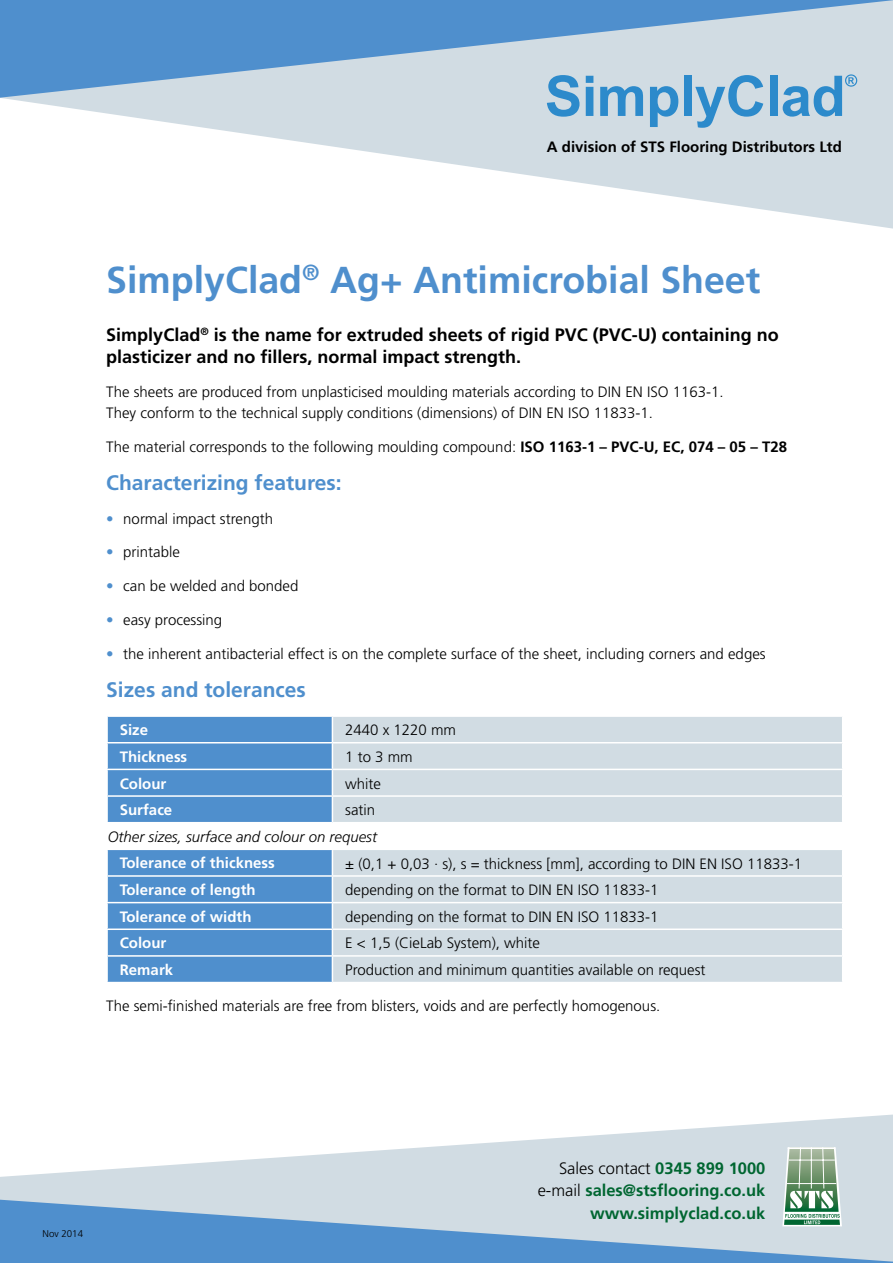
<style>
.page{position:relative;width:893px;height:1263px;background:#fff}
.page>*{position:absolute;margin:0;border:0;box-sizing:border-box;transform-origin:0 0}
.t1{font:700 37.5px "Frutiger";color:#4f8fcd}
.t2{font:700 21px "Frutiger";color:#4f8fcd}
.t3{font:700 18px/22.5px "Frutiger";color:#000}
.t4{font:700 16.5px/22.5px "Frutiger";color:#006631;text-align:right}
.t5{font:300 15px/21px "Frutiger";color:#000}
.t6{font:700 15px "Frutiger";color:#fff}
.t7{font:700 15px "Frutiger";color:#000}
.t8{font:italic 300 15px "Frutiger";color:#000}
.t9{font:300 9.75px "Frutiger";color:#000}
.s1{font-weight:700}
.s2{color:#4f8fcd}
.s3{font-weight:300;color:#000}
</style>
<div class="page">
<svg style="left:9px;top:99px;width:884px;height:130px"></svg>
<svg style="left:547px;top:99px;width:32px;height:18px"></svg>
<svg style="left:586px;top:99px;width:7px;height:17px"></svg>
<svg style="left:600px;top:99px;width:43px;height:17px"></svg>
<svg style="left:650px;top:99px;width:28px;height:28px"></svg>
<div style="left:684px;top:76px;width:8px;height:40px;background:#2c8acb"></div>
<svg style="left:695px;top:99px;width:68px;height:29px;background:#9ac0da"></svg>
<div style="left:770px;top:76px;width:7px;height:40px;background:#2c8acb"></div>
<svg style="left:783px;top:99px;width:74px;height:18px"></svg>
<svg style="left:0;top:0;width:893px;height:99px;background:#8bb3d7"></svg>
<svg style="left:0;top:1114px;width:893px;height:85px;fill:#d1dce3"></svg>
<svg style="left:0;top:1199px;width:893px;height:64px;background:#8db3d7"></svg>
<svg style="left:782px;top:1147px;width:60px;height:79px"></svg>
<hr style="left:786px;top:1147px;width:50px;height:2px;background:#fff">
<div style="left:108px;top:717px;width:224px;height:265px;background:#4f8fcd"></div>
<div style="left:333px;top:717px;width:509px;height:265px;background:#d1dce3"></div>
<div style="left:107px;top:823px;width:736px;height:26px;background:#fff"></div>
<hr style="left:106px;top:742px;width:226px;height:1px;background:#fff">
<hr style="left:332px;top:742px;width:511px;height:1px;background:#fff">
<hr style="left:106px;top:769px;width:226px;height:1px;background:#fff">
<hr style="left:332px;top:769px;width:511px;height:1px;background:#fff">
<hr style="left:106px;top:795px;width:226px;height:2px;background:#fff">
<hr style="left:332px;top:795px;width:511px;height:2px;background:#fff">
<hr style="left:106px;top:822px;width:226px;height:1px;background:#fff">
<hr style="left:332px;top:822px;width:511px;height:1px;background:#fff">
<hr style="left:106px;top:848px;width:226px;height:2px;background:#fff">
<hr style="left:332px;top:848px;width:511px;height:2px;background:#fff">
<hr style="left:106px;top:875px;width:226px;height:2px;background:#fff">
<hr style="left:332px;top:875px;width:511px;height:2px;background:#fff">
<hr style="left:106px;top:902px;width:226px;height:1px;background:#fff">
<hr style="left:332px;top:902px;width:511px;height:1px;background:#fff">
<hr style="left:106px;top:928px;width:226px;height:2px;background:#fff">
<hr style="left:332px;top:928px;width:511px;height:2px;background:#fff">
<hr style="left:106px;top:955px;width:226px;height:2px;background:#fff">
<hr style="left:332px;top:955px;width:511px;height:2px;background:#fff">
<p class="t7" style="left:547px;top:138px;width:297px">A division of STS Flooring Distributors Ltd</p>
<h1 class="t1" style="left:106px;top:258px;width:656px">SimplyClad<sup>®</sup> Ag+ Antimicrobial Sheet</h1>
<p class="t3" style="left:106px;top:323px;width:674px">SimplyClad<sup>®</sup> is the name for extruded sheets of rigid PVC (PVC-U) containing no plasticizer and no fillers, normal impact strength.</p>
<p class="t5" style="left:106px;top:381px;width:619px">The sheets are produced from unplasticised moulding materials according to DIN EN ISO 1163-1.<br>They conform to the technical supply conditions (dimensions) of DIN EN ISO 11833-1.</p>
<p class="t5" style="left:106px;top:436px;width:682px">The material corresponds to the following moulding compound: <span class="s1">ISO 1163-1 – PVC-U, EC, 074 – 05 – T28</span></p>
<h2 class="t2" style="left:106px;top:470px;width:237px">Characterizing features:</h2>
<p class="t5" style="left:106px;top:508px;width:168px"><span class="s2">•</span> normal impact strength</p>
<p class="t5" style="left:106px;top:542px;width:75px"><span class="s2">•</span> printable</p>
<p class="t5" style="left:106px;top:575px;width:194px"><span class="s2">•</span> can be welded and bonded</p>
<p class="t5" style="left:106px;top:609px;width:117px"><span class="s2">•</span> easy processing</p>
<p class="t5" style="left:106px;top:643px;width:661px"><span class="s2">•</span> the inherent antibacterial effect is on the complete surface of the sheet, including corners and edges</p>
<h2 class="t2" style="left:106px;top:677px;width:201px">Sizes and tolerances</h2>
<p class="t6" style="left:120px;top:721px;width:30px">Size</p>
<p class="t5" style="left:345px;top:720px;width:112px">2440 x 1220 mm</p>
<p class="t6" style="left:120px;top:748px;width:69px">Thickness</p>
<p class="t5" style="left:345px;top:746px;width:69px">1 to 3 mm</p>
<p class="t6" style="left:120px;top:774px;width:48px">Colour</p>
<p class="t5" style="left:345px;top:773px;width:37px">white</p>
<p class="t6" style="left:120px;top:801px;width:54px">Surface</p>
<p class="t5" style="left:345px;top:799px;width:31px">satin</p>
<p class="t8" style="left:108px;top:828px;width:271px">Other sizes, surface and colour on request</p>
<p class="t6" style="left:120px;top:854px;width:157px">Tolerance of thickness</p>
<p class="t5" style="left:345px;top:853px;width:458px">± (0,1 + 0,03 · s), s = thickness [mm], according to DIN EN ISO 11833-1</p>
<p class="t6" style="left:120px;top:881px;width:137px">Tolerance of length</p>
<p class="t5" style="left:345px;top:879px;width:315px">depending on the format to DIN EN ISO 11833-1</p>
<p class="t6" style="left:120px;top:908px;width:133px">Tolerance of width</p>
<p class="t5" style="left:345px;top:906px;width:315px">depending on the format to DIN EN ISO 11833-1</p>
<p class="t6" style="left:120px;top:934px;width:48px">Colour</p>
<p class="t5" style="left:345px;top:933px;width:196px">E &lt; 1,5 (CieLab System), white</p>
<p class="t6" style="left:120px;top:961px;width:55px">Remark</p>
<p class="t5" style="left:345px;top:959px;width:362px">Production and minimum quantities available on request</p>
<p class="t5" style="left:106px;top:995px;width:555px">The semi-finished materials are free from blisters, voids and are perfectly homogenous.</p>
<p class="t9" style="left:43px;top:1228px;width:42px">Nov 2014</p>
<p class="t4" style="left:538px;top:1156px;width:229px"><span class="s3">Sales contact</span> 0345 899 1000 <span class="s3">e-mail</span> sales@stsflooring.co.uk www.simplyclad.co.uk</p>
</div>
